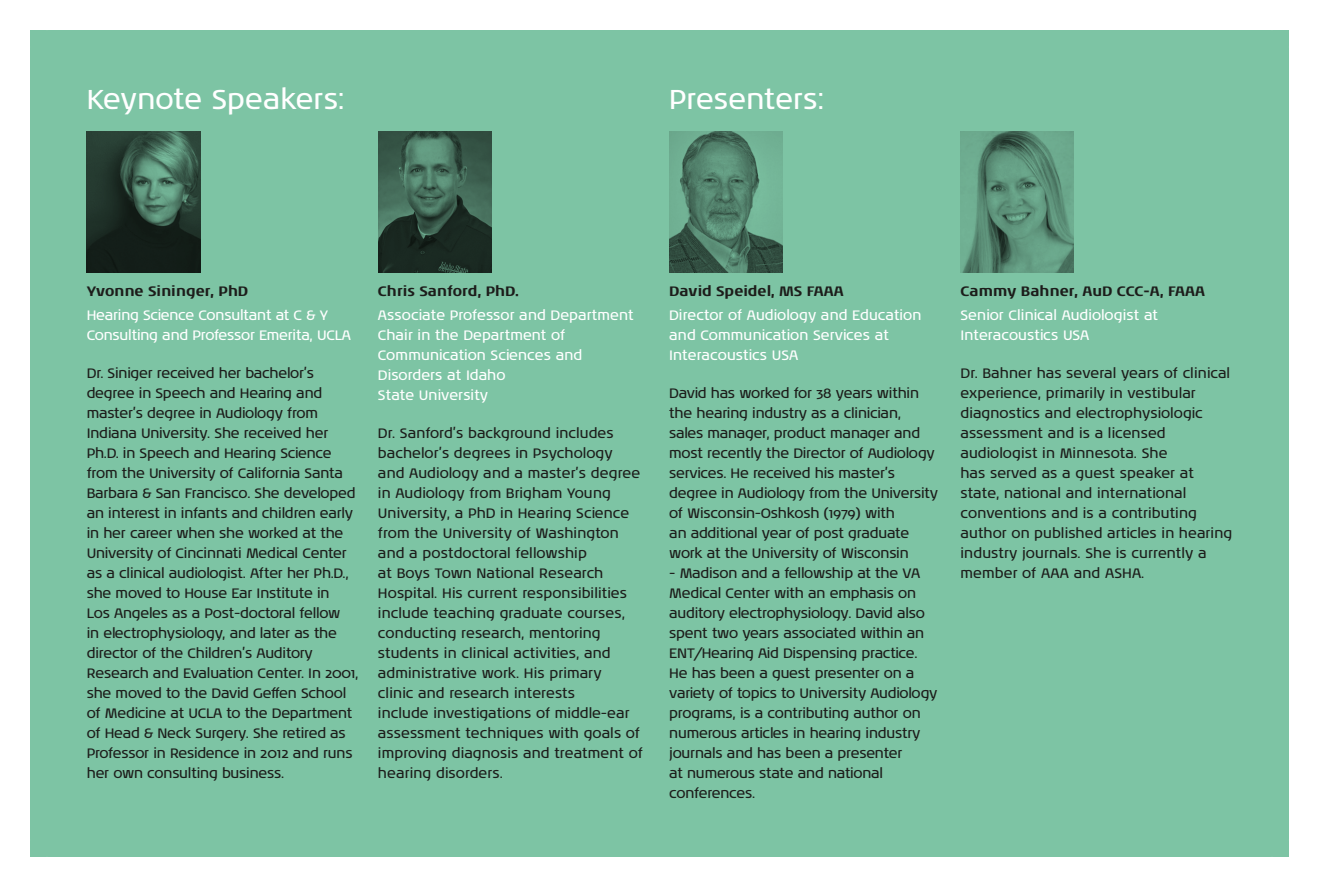
<style>
.page{position:relative;width:1319px;height:887px;background:#fff}
.page>*{position:absolute;margin:0;border:0;box-sizing:border-box;transform-origin:0 0}
.t1{font:28px "Noa LT Pro";color:#fff}
.t2{font:14px/20px "Noa LT Pro";letter-spacing:-.01em;color:#1d1d1b}
.t3{font:14px/20px "Noa LT Pro";color:#fff}
.t4{font:700 14px "Noa LT Pro";color:#1d1d1b}
.t5{font:14px/20px "Noa LT Pro";letter-spacing:-.02em;color:#fff}
</style>
<div class="page">
<div style="left:30px;top:30px;width:1258px;height:826px;background:#7dc4a4"></div>
<img style="left:87px;top:131px;width:113px;height:142px">
<img style="left:669px;top:131px;width:113px;height:142px">
<img style="left:378px;top:131px;width:113px;height:142px">
<img style="left:960px;top:131px;width:113px;height:142px">
<h1 class="t1" style="left:87px;top:79px;width:259px">Keynote Speakers:</h1>
<h1 class="t1" style="left:669px;top:79px;width:156px">Presenters:</h1>
<p class="t4" style="left:87px;top:280px;width:163px">Yvonne Sininger, PhD</p>
<p class="t5" style="left:87px;top:304px;width:266px">Hearing Science Consultant at C &amp; Y<br>Consulting and Professor Emerita, UCLA</p>
<p class="t2" style="left:87px;top:362px;width:273px">Dr. Siniger received her bachelor’s degree in Speech and Hearing and master’s degree in Audiology from Indiana University. She received her Ph.D. in Speech and Hearing Science from the University of California Santa Barbara &amp; San Francisco. She developed an interest in infants and children early in her career when she worked at the University of Cincinnati Medical Center as a clinical audiologist. After her Ph.D., she moved to House Ear Institute in<br>Los Angeles as a Post-doctoral fellow<br>in electrophysiology, and later as the director of the Children’s Auditory Research and Evaluation Center. In 2001, she moved to the David Geffen School of Medicine at UCLA to the Department of Head &amp; Neck Surgery. She retired as Professor in Residence in 2012 and runs her own consulting business.</p>
<p class="t4" style="left:378px;top:280px;width:142px">Chris Sanford, PhD.</p>
<p class="t3" style="left:378px;top:304px;width:257px">Associate Professor and Department<br>Chair in the Department of<br>Communication Sciences and<br>Disorders at Idaho<br>State University</p>
<p class="t2" style="left:378px;top:422px;width:266px">Dr. Sanford’s background includes bachelor’s degrees in Psychology<br>and Audiology and a master’s degree in Audiology from Brigham Young University, a PhD in Hearing Science from the University of Washington and a postdoctoral fellowship<br>at Boys Town National Research Hospital. His current responsibilities include teaching graduate courses, conducting research, mentoring students in clinical activities, and administrative work. His primary<br>clinic and research interests<br>include investigations of middle-ear assessment techniques with goals of improving diagnosis and treatment of hearing disorders.</p>
<p class="t4" style="left:669px;top:280px;width:176px">David Speidel, MS FAAA</p>
<p class="t3" style="left:669px;top:304px;width:253px">Director of Audiology and Education and Communication Services at<br>Interacoustics USA</p>
<p class="t2" style="left:669px;top:382px;width:270px">David has worked for 38 years within the hearing industry as a clinician, sales manager, product manager and most recently the Director of Audiology services. He received his master’s degree in Audiology from the University of Wisconsin-Oshkosh (1979) with<br>an additional year of post graduate work at the University of Wisconsin</p>
<p class="t2" style="left:669px;top:562px;width:270px">- Madison and a fellowship at the VA Medical Center with an emphasis on auditory electrophysiology. David also spent two years associated within an ENT/Hearing Aid Dispensing practice.<br>He has been a guest presenter on a variety of topics to University Audiology programs, is a contributing author on numerous articles in hearing industry journals and has been a presenter<br>at numerous state and national conferences.</p>
<p class="t4" style="left:960px;top:280px;width:246px">Cammy Bahner, AuD CCC-A, FAAA</p>
<p class="t3" style="left:960px;top:304px;width:199px">Senior Clinical Audiologist at<br>Interacoustics USA</p>
<p class="t2" style="left:960px;top:362px;width:273px">Dr. Bahner has several years of clinical experience, primarily in vestibular diagnostics and electrophysiologic assessment and is a licensed audiologist in Minnesota. She<br>has served as a guest speaker at state, national and international conventions and is a contributing author on published articles in hearing industry journals. She is currently a member of AAA and ASHA.</p>
</div>
